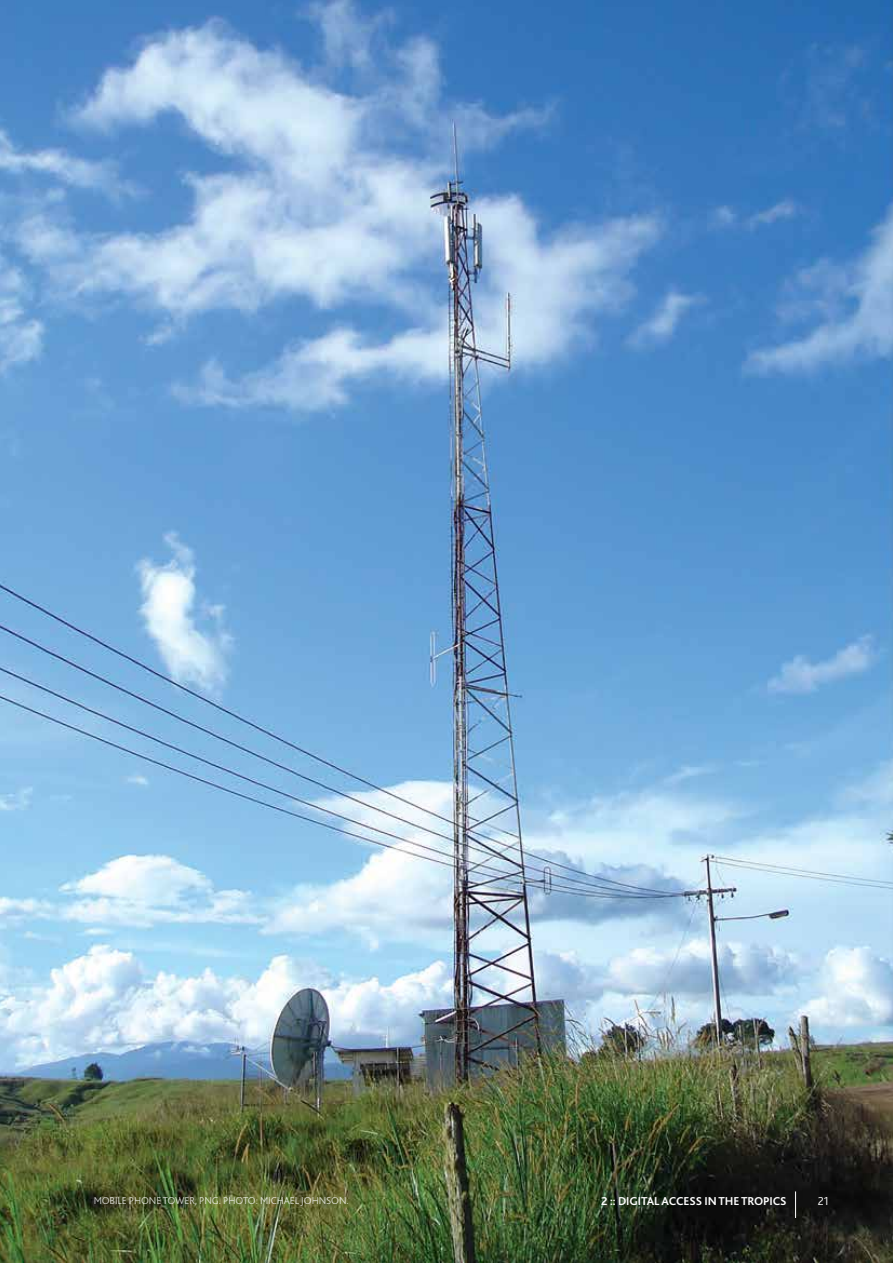
<style>
.page{position:relative;width:893px;height:1263px;background:#fff}
.page>*{position:absolute;margin:0;border:0;box-sizing:border-box;transform-origin:0 0}
.t1{font:700 12px "Bliss 2";letter-spacing:-.01em;color:#fff}
.t2{font:300 12px "Bliss 2";color:#fff}
.t3{font:300 10.5px "Bliss 2";letter-spacing:-.01em;color:#fff}
</style>
<div class="page">
<img style="left:0;top:0;width:893px;height:1263px">
<svg style="left:795px;top:1191px;width:1px;height:27px"></svg>
<p class="t3" style="left:94px;top:1194px;width:257px">MOBILE PHONE TOWER, PNG. PHOTO: MICHAEL JOHNSON.</p>
<p class="t1" style="left:601px;top:1194px;width:187px">2 :: DIGITAL ACCESS IN THE TROPICS</p>
<p class="t2" style="left:818px;top:1194px;width:12px">21</p>
</div>
